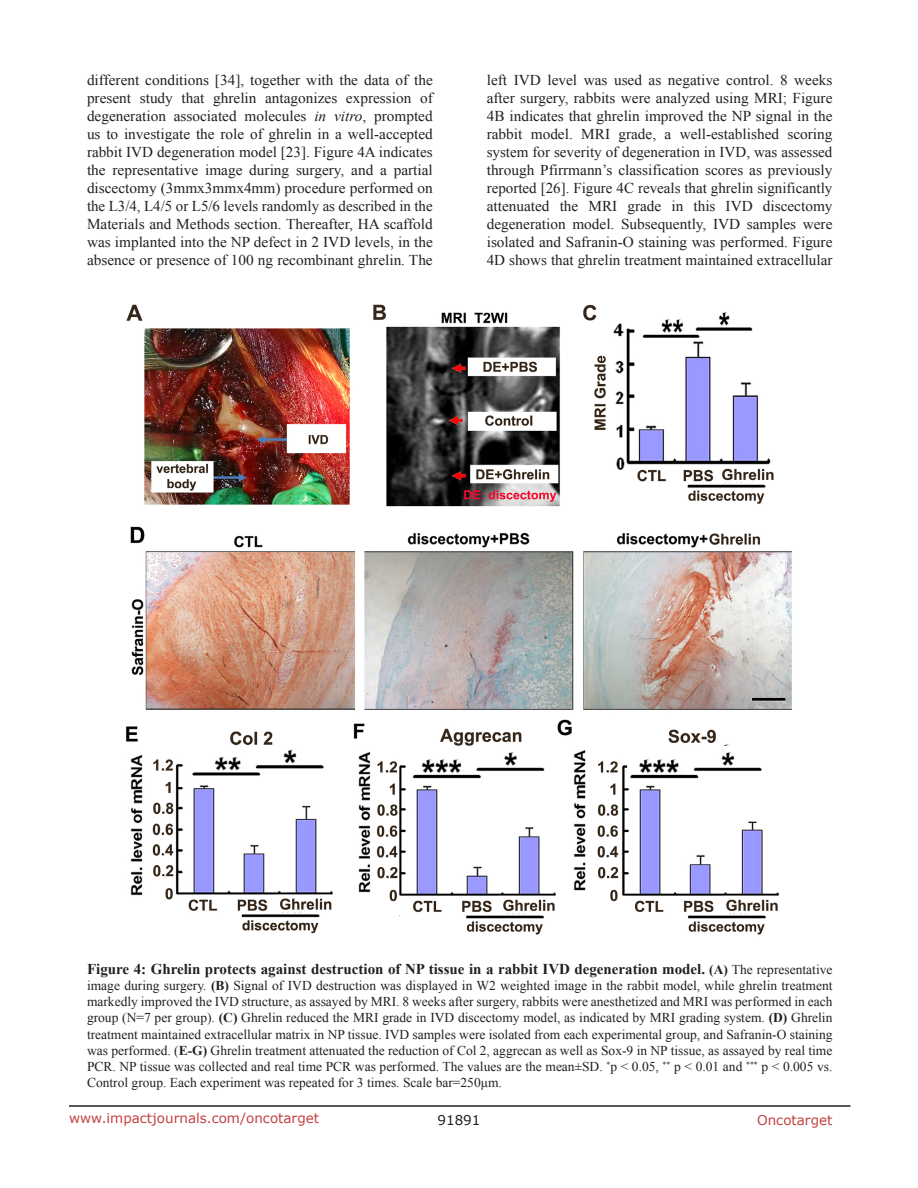
<style>
.page{position:relative;width:918px;height:1188px;background:#fff}
.page>*{position:absolute;margin:0;border:0;box-sizing:border-box;transform-origin:0 0}
.BodyText{font:15px/18px "Times New Roman";color:#231f20;text-align:justify}
.figuretext{font:700 15px "Times New Roman";color:#231f20}
.figuretext-2{font:13.5px/16.2px "Times New Roman";color:#231f20;text-align:justify}
.t1{font:13.5px "Verdana";color:#c24141}
.t2{font:13.5px "Verdana";color:#231f20}
.s1{font-style:italic}
.s2{font-size:13.5px}
.s3{font-weight:400;font-size:13.5px}
.s4{font-weight:700}
</style>
<div class="page">
<hr style="left:69px;top:1105px;width:781px;height:2px;background:#231f20">
<img style="left:126px;top:305px;width:666px;height:630px">
<p class="BodyText" style="left:87px;top:71px;width:347px">different conditions [34], together with the data of the present study that ghrelin antagonizes expression of degeneration associated molecules <span class="s1">in vitro</span>, prompted us to investigate the role of ghrelin in a well-accepted rabbit IVD degeneration model [23]. Figure 4A indicates the representative image during surgery, and a partial discectomy (3mmx3mmx4mm) procedure performed on the L3/4, L4/5 or L5/6 levels randomly as described in the Materials and Methods section. Thereafter, HA scaffold was implanted into the NP defect in 2 IVD levels, in the absence or presence of 100 ng recombinant ghrelin. The</p>
<p class="BodyText" style="left:487px;top:71px;width:347px">left IVD level was used as negative control. 8 weeks after surgery, rabbits were analyzed using MRI; Figure 4B indicates that ghrelin improved the NP signal in the rabbit model. MRI grade, a well-established scoring system for severity of degeneration in IVD, was assessed through Pfirrmann’s classification scores as previously reported [26]. Figure 4C reveals that ghrelin significantly attenuated the MRI grade in this IVD discectomy degeneration model. Subsequently, IVD samples were isolated and Safranin-O staining was performed. Figure 4D shows that ghrelin treatment maintained extracellular</p>
<p class="figuretext" style="left:87px;top:958px;width:747px">Figure 4: Ghrelin protects against destruction of NP tissue in a rabbit IVD degeneration model. <span class="s2">(A)</span> <span class="s3">The representative</span></p>
<p class="figuretext-2" style="left:87px;top:977px;width:747px">image during surgery. <span class="s4">(B)</span> Signal of IVD destruction was displayed in W2 weighted image in the rabbit model, while ghrelin treatment markedly improved the IVD structure, as assayed by MRI. 8 weeks after surgery, rabbits were anesthetized and MRI was performed in each group (N=7 per group). <span class="s4">(C)</span> Ghrelin reduced the MRI grade in IVD discectomy model, as indicated by MRI grading system. <span class="s4">(D)</span> Ghrelin treatment maintained extracellular matrix in NP tissue. IVD samples were isolated from each experimental group, and Safranin-O staining was performed. (<span class="s4">E-G)</span> Ghrelin treatment attenuated the reduction of Col 2, aggrecan as well as Sox-9 in NP tissue, as assayed by real time PCR. NP tissue was collected and real time PCR was performed. The values are the mean±SD. <sup>*</sup>p &lt; 0.05, <sup>**</sup> p &lt; 0.01 and <sup>***</sup> p &lt; 0.005 vs.<br>Control group. Each experiment was repeated for 3 times. Scale bar=250μm.</p>
<p class="t1" style="left:69px;top:1109px;width:252px">www.impactjournals.com/oncotarget</p>
<p class="t2" style="left:438px;top:1111px;width:44px">91891</p>
<p class="t1" style="left:757px;top:1111px;width:77px">Oncotarget</p>
</div>
